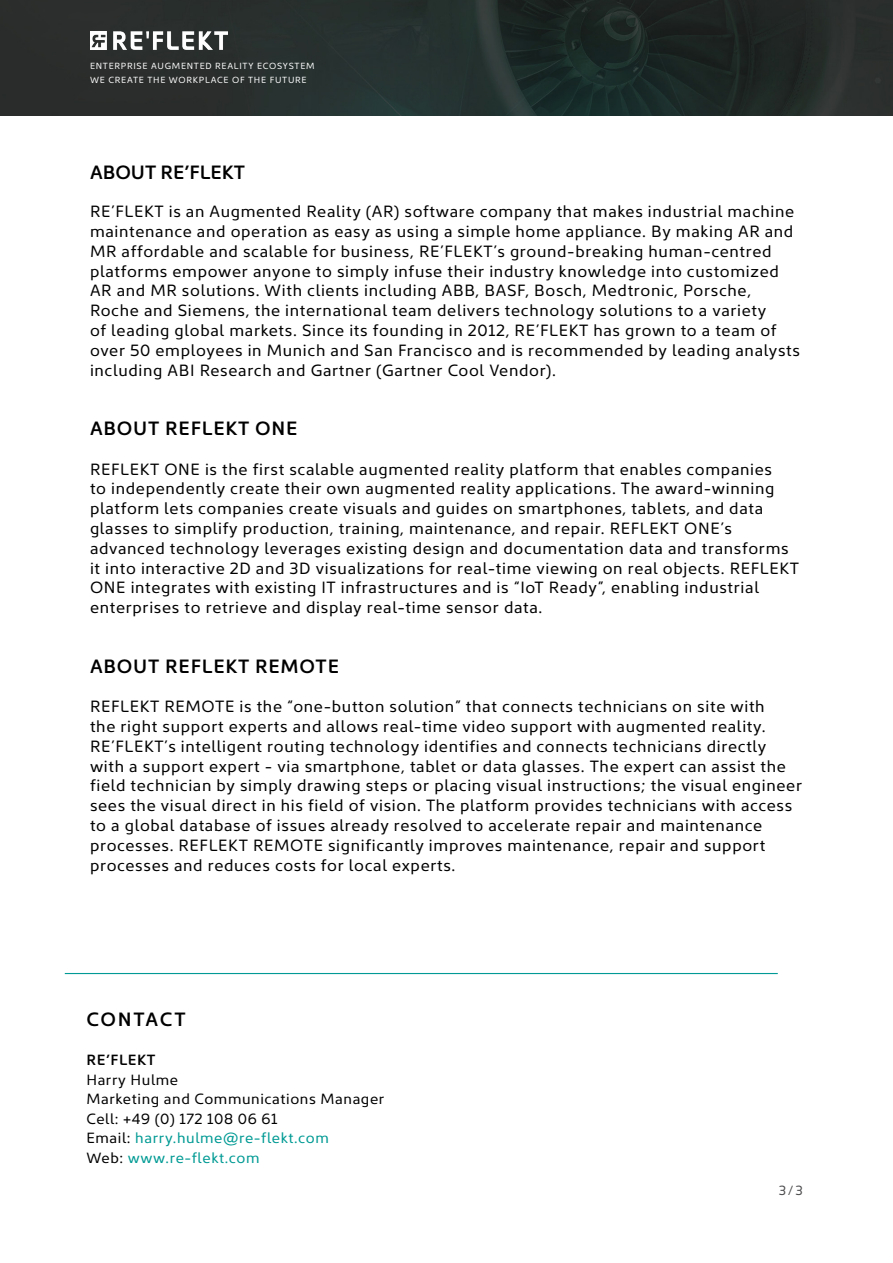
<style>
.page{position:relative;width:893px;height:1263px;background:#fff}
.page>*{position:absolute;margin:0;border:0;box-sizing:border-box;transform-origin:0 0}
.t1{font:600 19.5px "Kyrial Sans Pro";letter-spacing:.04em;color:#010000}
.t2{font:600 19.5px "Kyrial Sans Pro";color:#000}
.t3{font:600 19.5px "Kyrial Sans Pro";letter-spacing:.085em;color:#000}
.t4{font:16.5px/19.8px "Kyrial Sans Pro";letter-spacing:.04em;color:#010000}
.t5{font:16.5px/19.8px "Kyrial Sans Pro";letter-spacing:.04em;color:#000}
.t6{font:15px/19.5px "Kyrial Sans Pro";letter-spacing:.04em;color:#000}
.t7{font:600 15px "Kyrial Sans Pro";letter-spacing:.04em;color:#000}
.t8{font:13.5px "Kyrial Sans Pro";color:#4d4d4f}
.t9{font:9px/13.5px "Kyrial Sans Pro";letter-spacing:.08em;color:#fff}
.s1{color:#019a94}
</style>
<div class="page">
<img style="left:0;top:0;width:893px;height:115px">
<img style="left:90px;top:32px;width:137px;height:18px">
<hr style="left:65px;top:973px;width:713px;height:1px;background:#019a94">
<p class="t9" style="left:90px;top:59px;width:226px">ENTERPRISE AUGMENTED REALITY ECOSYSTEM<br>WE CREATE THE WORKPLACE OF THE FUTURE</p>
<p class="t2" style="left:90px;top:159px;width:157px">ABOUT RE’FLEKT</p>
<p class="t5" style="left:90px;top:201px;width:711px">RE’FLEKT is an Augmented Reality (AR) software company that makes industrial machine maintenance and operation as easy as using a simple home appliance. By making AR and MR affordable and scalable for business, RE’FLEKT’s ground-breaking human-centred platforms empower anyone to simply infuse their industry knowledge into customized AR and MR solutions. With clients including ABB, BASF, Bosch, Medtronic, Porsche, Roche and Siemens, the international team delivers technology solutions to a variety<br>of leading global markets. Since its founding in 2012, RE’FLEKT has grown to a team of over 50 employees in Munich and San Francisco and is recommended by leading analysts including ABI Research and Gartner (Gartner Cool Vendor).</p>
<p class="t1" style="left:90px;top:414px;width:209px">ABOUT REFLEKT ONE</p>
<p class="t4" style="left:90px;top:458px;width:711px">REFLEKT ONE is the first scalable augmented reality platform that enables companies<br>to independently create their own augmented reality applications. The award-winning platform lets companies create visuals and guides on smartphones, tablets, and data glasses to simplify production, training, maintenance, and repair. REFLEKT ONE’s advanced technology leverages existing design and documentation data and transforms it into interactive 2D and 3D visualizations for real-time viewing on real objects. REFLEKT ONE integrates with existing IT infrastructures and is “IoT Ready”, enabling industrial enterprises to retrieve and display real-time sensor data.</p>
<p class="t1" style="left:90px;top:652px;width:250px">ABOUT REFLEKT REMOTE</p>
<p class="t4" style="left:90px;top:696px;width:714px">REFLEKT REMOTE is the “one-button solution” that connects technicians on site with<br>the right support experts and allows real-time video support with augmented reality.<br>RE’FLEKT’s intelligent routing technology identifies and connects technicians directly with a support expert - via smartphone, tablet or data glasses. The expert can assist the field technician by simply drawing steps or placing visual instructions; the visual engineer sees the visual direct in his field of vision. The platform provides technicians with access to a global database of issues already resolved to accelerate repair and maintenance processes. REFLEKT REMOTE significantly improves maintenance, repair and support processes and reduces costs for local experts.</p>
<p class="t3" style="left:86px;top:1005px;width:101px">CONTACT</p>
<p class="t7" style="left:86px;top:1049px;width:71px">RE’FLEKT</p>
<p class="t6" style="left:86px;top:1069px;width:299px">Harry Hulme<br>Marketing and Communications Manager<br>Cell: +49 (0) 172 108 06 61<br>Email: <span class="s1">harry.hulme@re-flekt.com<br></span>Web: <span class="s1">www.re-flekt.com</span></p>
<p class="t8" style="left:779px;top:1181px;width:26px">3/3</p>
</div>
